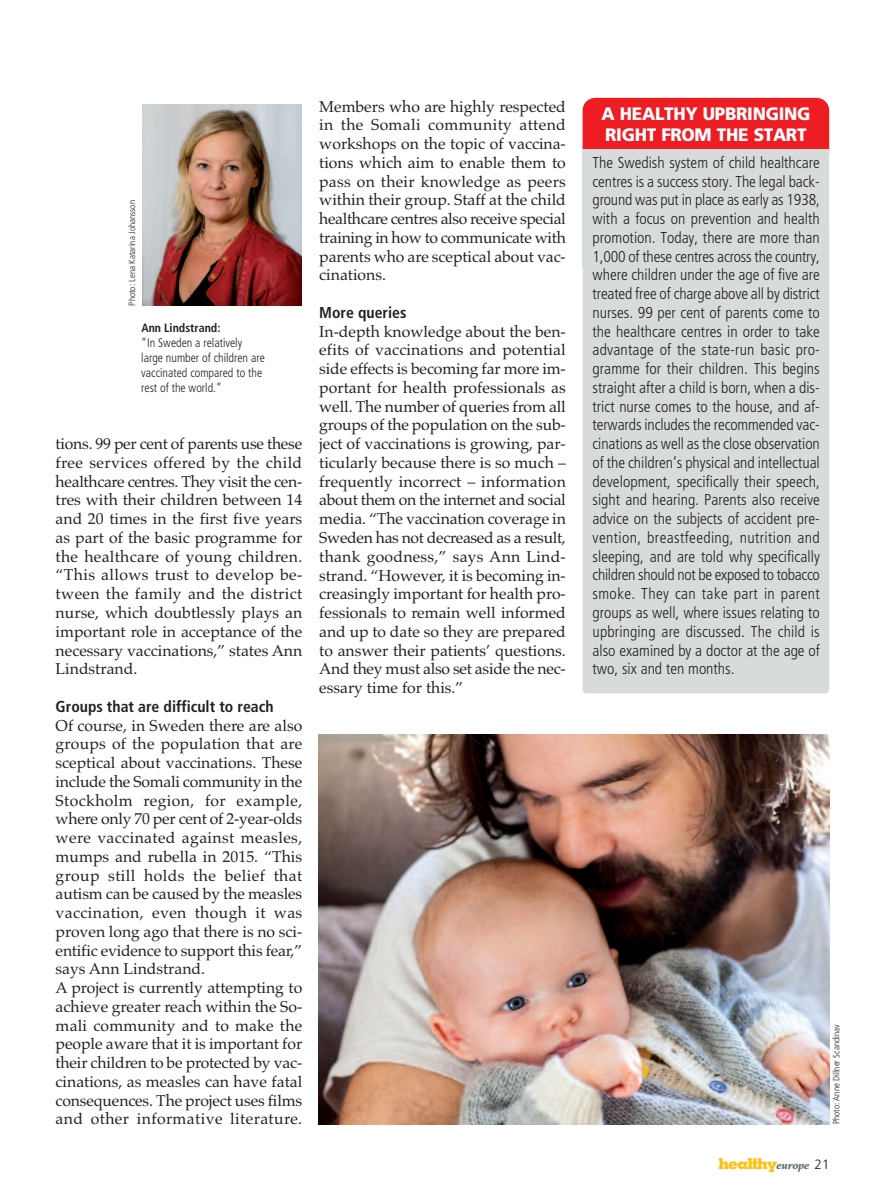
<style>
.page{position:relative;width:893px;height:1191px;background:#fff}
.page>*{position:absolute;margin:0;border:0;box-sizing:border-box;transform-origin:0 0}
.t1{font:900 18px/21.6px "Frutiger";letter-spacing:-.02em;color:#fff;scale:.95 1}
.t2{font:15.75px/18.8px "Palatino";color:#231f20;text-align:justify}
.t3{font:300 condensed 15.75px/18.8px "Frutiger";color:#231f20;text-align:justify}
.t4{font:700 condensed 15.75px "Frutiger";color:#231f20}
.t5{font:800 15px "Memphis";letter-spacing:-.06em;color:#fec210}
.t6{font:300 condensed 12.45px/15px "Frutiger";color:#231f20;scale:.96 1}
.t7{font:700 condensed 12px "Frutiger";color:#231f20}
.t8{font:300 condensed 9px "Frutiger";color:#231f20}
.s1{font-family:"Palatino";font-weight:900;font-style:italic;font-size:10.5px;color:#5d6e65}
.s2{font-family:"Frutiger";font-weight:300;font-size:13.5px;color:#231f20}
</style>
<div class="page">
<img style="left:319px;top:734px;width:511px;height:390px">
<div style="left:583px;top:98px;width:246px;height:66px;background:#ee1d23;border-radius:13px"></div>
<div style="left:583px;top:221px;width:246px;height:472px;background:#d7dcda;border-radius:4px"></div>
<div style="left:583px;top:149px;width:246px;height:119px;background:#d7dcda"></div>
<img style="left:143px;top:104px;width:159px;height:201px">
<p class="t8" style="left:127px;top:305px;width:107px;rotate:-90deg">Photo: Lena Katarina Johansson</p>
<p class="t7" style="left:141px;top:321px;width:81px">Ann Lindstrand:</p>
<p class="t6" style="left:141px;top:335px;width:130px">“In Sweden a relatively large number of children are vaccinated compared to the rest of the world.”</p>
<p class="t2" style="left:56px;top:434px;width:248px">tions. 99 per cent of parents use these free services offered by the child healthcare centres. They visit the cen&shy;tres with their children between 14 and 20 times in the first five years as part of the basic programme for the healthcare of young children. “This allows trust to develop be&shy;tween the family and the district nurse, which doubtlessly plays an important role in acceptance of the necessary vaccinations,” states Ann Lindstrand.</p>
<p class="t4" style="left:56px;top:697px;width:219px">Groups that are difficult to reach</p>
<p class="t2" style="left:56px;top:715px;width:248px;text-align:left">Of course, in Sweden there are also groups of the population that are sceptical about vaccinations. These include the Somali community in the Stockholm region, for example, where only 70 per cent of 2-year-olds were vaccinated against measles, mumps and rubella in 2015. “This group still holds the belief that autism can be caused by the measles vaccination, even though it was proven long ago that there is no sci&shy;entific evidence to support this fear,” says Ann Lindstrand.<br>A project is currently attempting to achieve greater reach within the So&shy;mali community and to make the people aware that it is important for their children to be protected by vac&shy;cinations, as measles can have fatal consequences. The project uses films and other informative literature.</p>
<p class="t2" style="left:319px;top:97px;width:248px">Members who are highly respected in the Somali community attend workshops on the topic of vaccina&shy;tions which aim to enable them to pass on their knowledge as peers within their group. Staff at the child healthcare centres also receive special training in how to communicate with parents who are sceptical about vac&shy;cinations.</p>
<p class="t4" style="left:319px;top:303px;width:89px">More queries</p>
<p class="t2" style="left:319px;top:322px;width:248px">In-depth knowledge about the ben&shy;efits of vaccinations and potential side effects is becoming far more im&shy;portant for health professionals as well. The number of queries from all groups of the population on the sub&shy;ject of vaccinations is growing, par&shy;ticularly because there is so much – frequently incorrect – information about them on the internet and social media. “The vaccination coverage in Sweden has not decreased as a result, thank goodness,” says Ann Lind&shy;strand. “However, it is becoming in&shy;creasingly important for health pro&shy;fessionals to remain well informed and up to date so they are prepared to answer their patients’ questions.<br>And they must also set aside the nec&shy;essary time for this.”</p>
<p class="t1" style="left:601px;top:102px;width:221px">A HEALTHY UPBRINGING<br>RIGHT FROM THE START</p>
<p class="t3" style="left:593px;top:153px;width:229px">The Swedish system of child healthcare centres is a success story. The legal back&shy;ground was put in place as early as 1938, with a focus on prevention and health promotion. Today, there are more than 1,000 of these centres across the country, where children under the age of five are treated free of charge above all by district nurses. 99 per cent of parents come to the healthcare centres in order to take advantage of the state-run basic pro&shy;gramme for their children. This begins straight after a child is born, when a dis&shy;trict nurse comes to the house, and af&shy;terwards includes the recommended vac&shy;cinations as well as the close observation of the children’s physical and intellectual development, specifically their speech, sight and hearing. Parents also receive advice on the subjects of accident pre&shy;vention, breastfeeding, nutrition and sleeping, and are told why specifically children should not be exposed to tobacco smoke. They can take part in parent groups as well, where issues relating to upbringing are discussed. The child is also examined by a doctor at the age of two, six and ten months.</p>
<p class="t8" style="left:831px;top:1124px;width:101px;rotate:-90deg">Photo: Anne Dillner Scandinav</p>
<p class="t5" style="left:718px;top:1154px;width:113px">healthy<span class="s1">europe</span> <span class="s2">21</span></p>
</div>
